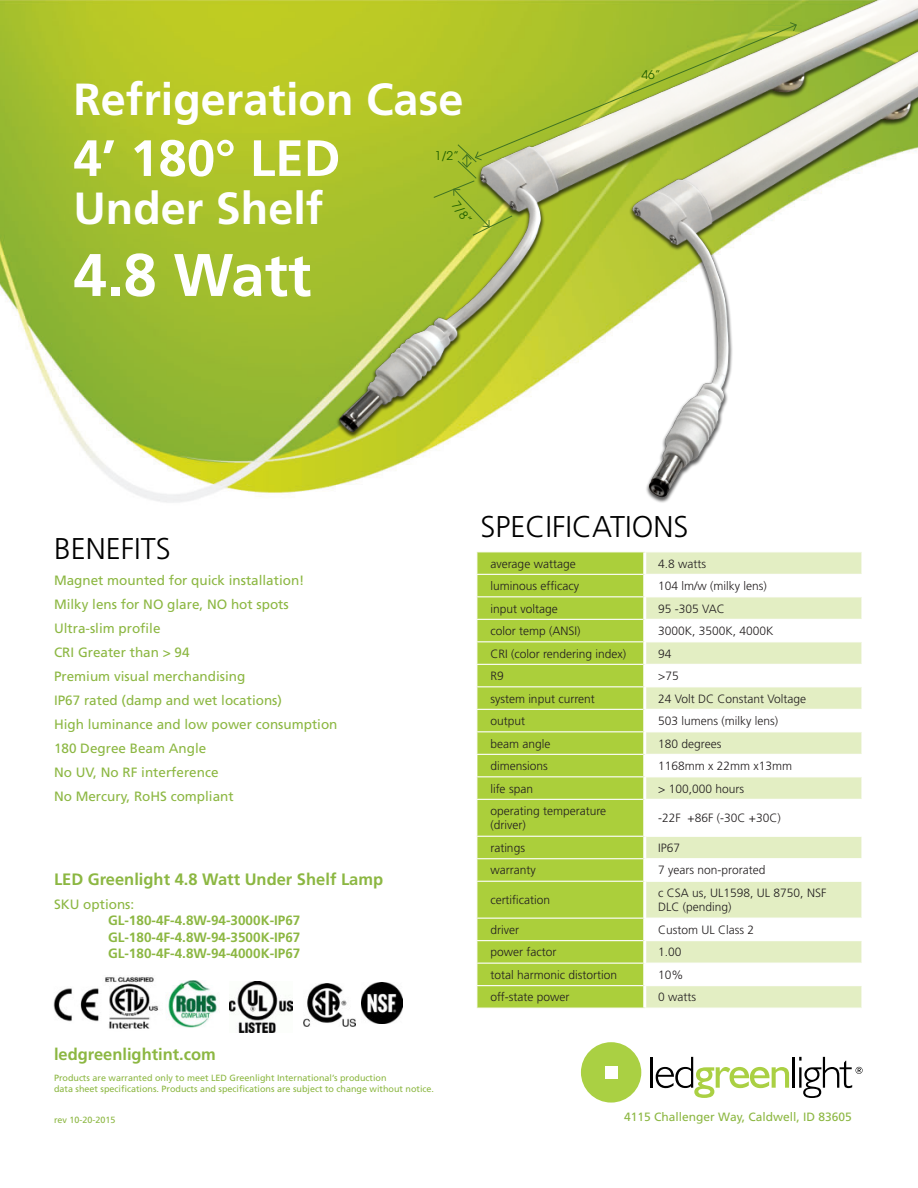
<style>
.page{position:relative;width:918px;height:1188px;background:#fff}
.page>*{position:absolute;margin:0;border:0;box-sizing:border-box;transform-origin:0 0}
.t1{font:700 60px "Frutiger";color:#fff}
.t2{font:700 51px "Frutiger";color:#fff}
.t3{font:700 45px "Frutiger";color:#fff}
.t4{font:300 30px "Frutiger";color:#000}
.t5{font:700 16.5px "Frutiger";color:#8cb742}
.t6{font:13.5px "Frutiger";color:#8cb742}
.t7{font:700 13.5px "Frutiger";color:#8cb742}
.t8{font:300 12px/14.4px "Frutiger";color:#231f20}
.t9{font:12px "Frutiger";color:#8cb742}
.t10{font:12px "Avant Garde";color:#206000}
.t11{font:9px/10.5px "Frutiger";color:#8cb742}
</style>
<div class="page">
<img style="left:0;top:0;width:243px;height:503px">
<div style="left:477px;top:552px;width:166px;height:456px;background:#abcf3b"></div>
<svg style="left:646px;top:552px;width:215px;height:456px;background:#e3eec4"></svg>
<svg style="left:646px;top:575px;width:215px;height:410px"></svg>
<div style="left:477px;top:754px;width:168px;height:23px;background:#abcf3b"></div>
<hr style="left:476px;top:574px;width:167px;height:1px;background:#fff">
<hr style="left:646px;top:574px;width:217px;height:1px;background:#fff">
<hr style="left:476px;top:596px;width:167px;height:1px;background:#fff">
<hr style="left:646px;top:596px;width:217px;height:1px;background:#fff">
<hr style="left:476px;top:619px;width:167px;height:1px;background:#fff">
<hr style="left:646px;top:619px;width:217px;height:1px;background:#fff">
<hr style="left:476px;top:641px;width:167px;height:1px;background:#fff">
<hr style="left:646px;top:641px;width:217px;height:1px;background:#fff">
<hr style="left:476px;top:664px;width:167px;height:1px;background:#fff">
<hr style="left:646px;top:664px;width:217px;height:1px;background:#fff">
<hr style="left:476px;top:686px;width:167px;height:1px;background:#fff">
<hr style="left:646px;top:686px;width:217px;height:1px;background:#fff">
<hr style="left:476px;top:709px;width:167px;height:1px;background:#fff">
<hr style="left:646px;top:709px;width:217px;height:1px;background:#fff">
<hr style="left:476px;top:731px;width:167px;height:1px;background:#fff">
<hr style="left:646px;top:731px;width:217px;height:1px;background:#fff">
<hr style="left:476px;top:754px;width:167px;height:1px;background:#fff">
<hr style="left:646px;top:754px;width:217px;height:1px;background:#fff">
<hr style="left:476px;top:776px;width:167px;height:1px;background:#fff">
<svg style="left:476px;top:552px;width:1px;height:247px"></svg>
<hr style="left:646px;top:776px;width:217px;height:1px;background:#fff">
<hr style="left:476px;top:799px;width:167px;height:1px;background:#fff">
<hr style="left:646px;top:799px;width:217px;height:1px;background:#fff">
<hr style="left:476px;top:836px;width:167px;height:1px;background:#fff">
<hr style="left:646px;top:836px;width:217px;height:1px;background:#fff">
<hr style="left:476px;top:858px;width:167px;height:1px;background:#fff">
<hr style="left:646px;top:858px;width:217px;height:1px;background:#fff">
<hr style="left:476px;top:881px;width:167px;height:1px;background:#fff">
<hr style="left:646px;top:881px;width:217px;height:1px;background:#fff">
<hr style="left:476px;top:918px;width:167px;height:1px;background:#fff">
<hr style="left:646px;top:918px;width:217px;height:1px;background:#fff">
<hr style="left:476px;top:940px;width:167px;height:1px;background:#fff">
<hr style="left:646px;top:940px;width:217px;height:1px;background:#fff">
<hr style="left:476px;top:963px;width:167px;height:1px;background:#fff">
<hr style="left:646px;top:963px;width:217px;height:1px;background:#fff">
<hr style="left:476px;top:985px;width:167px;height:1px;background:#fff">
<hr style="left:646px;top:985px;width:217px;height:1px;background:#fff">
<hr style="left:643px;top:754px;width:3px;height:23px;background:#fff">
<div style="left:581px;top:1042px;width:60px;height:61px;background:#aad043;border-radius:50%"></div>
<div style="left:605px;top:1066px;width:12px;height:13px;background:#fff"></div>
<hr style="left:651px;top:1057px;width:2px;height:31px;background:#000">
<hr style="left:793px;top:1057px;width:2px;height:31px;background:#000">
<svg style="left:656px;top:1057px;width:133px;height:41px"></svg>
<svg style="left:799px;top:1057px;width:64px;height:41px"></svg>
<img style="left:105px;top:977px;width:54px;height:52px">
<img style="left:53px;top:986px;width:56px;height:38px">
<img style="left:166px;top:980px;width:53px;height:48px">
<img style="left:229px;top:982px;width:64px;height:51px">
<img style="left:303px;top:983px;width:53px;height:44px">
<img style="left:362px;top:983px;width:41px;height:41px">
<img style="left:243px;top:0;width:675px;height:503px">
<svg style="left:433px;top:22px;width:364px;height:214px;background:#b3c362"></svg>
<p class="t3" style="left:73px;top:73px;width:392px">Refrigeration Case</p>
<p class="t2" style="left:73px;top:128px;width:269px">4’ 180° LED</p>
<p class="t3" style="left:73px;top:182px;width:252px">Under Shelf</p>
<p class="t1" style="left:73px;top:240px;width:239px">4.8 Watt</p>
<p class="t10" style="left:435px;top:148px;width:26px">1/2”</p>
<p class="t10" style="left:460px;top:198px;width:26px;rotate:54deg">7/8”</p>
<p class="t10" style="left:641px;top:67px;width:21px">46”</p>
<p class="t4" style="left:54px;top:532px;width:118px">BENEFITS</p>
<p class="t6" style="left:54px;top:573px;width:252px">Magnet mounted for quick installation!</p>
<p class="t6" style="left:54px;top:597px;width:236px">Milky lens for NO glare, NO hot spots</p>
<p class="t6" style="left:54px;top:621px;width:108px">Ultra-slim profile</p>
<p class="t6" style="left:54px;top:645px;width:137px">CRI Greater than &gt; 94</p>
<p class="t6" style="left:54px;top:669px;width:193px">Premium visual merchandising</p>
<p class="t6" style="left:54px;top:693px;width:230px">IP67 rated (damp and wet locations)</p>
<p class="t6" style="left:54px;top:717px;width:285px">High luminance and low power consumption</p>
<p class="t6" style="left:54px;top:741px;width:154px">180 Degree Beam Angle</p>
<p class="t6" style="left:54px;top:765px;width:166px">No UV, No RF interference</p>
<p class="t6" style="left:54px;top:789px;width:181px">No Mercury, RoHS compliant</p>
<p class="t5" style="left:54px;top:870px;width:331px">LED Greenlight 4.8 Watt Under Shelf Lamp</p>
<p class="t6" style="left:54px;top:897px;width:82px">SKU options:</p>
<p class="t7" style="left:108px;top:913px;width:194px">GL-180-4F-4.8W-94-3000K-IP67</p>
<p class="t7" style="left:108px;top:929px;width:194px">GL-180-4F-4.8W-94-3500K-IP67</p>
<p class="t7" style="left:108px;top:945px;width:194px">GL-180-4F-4.8W-94-4000K-IP67</p>
<p class="t5" style="left:54px;top:1045px;width:163px">ledgreenlightint.com</p>
<p class="t11" style="left:54px;top:1073px;width:382px">Products are warranted only to meet LED Greenlight International’s production<br>data sheet specifications. Products and specifications are subject to change without notice.</p>
<p class="t11" style="left:54px;top:1115px;width:63px">rev 10-20-2015</p>
<p class="t4" style="left:481px;top:509px;width:209px">SPECIFICATIONS</p>
<p class="t8" style="left:490px;top:556px;width:87px">average wattage</p>
<p class="t8" style="left:658px;top:556px;width:50px">4.8 watts</p>
<p class="t8" style="left:490px;top:579px;width:90px">luminous efficacy</p>
<p class="t8" style="left:658px;top:579px;width:110px">104 lm/w (milky lens)</p>
<p class="t8" style="left:490px;top:601px;width:69px">input voltage</p>
<p class="t8" style="left:658px;top:601px;width:68px">95 -305 VAC</p>
<p class="t8" style="left:490px;top:624px;width:92px">color temp (ANSI)</p>
<p class="t8" style="left:658px;top:624px;width:117px">3000K, 3500K, 4000K</p>
<p class="t8" style="left:490px;top:646px;width:137px">CRI (color rendering index)</p>
<p class="t8" style="left:658px;top:646px;width:15px">94</p>
<p class="t8" style="left:490px;top:669px;width:15px">R9</p>
<p class="t8" style="left:658px;top:669px;width:22px">&gt;75</p>
<p class="t8" style="left:490px;top:691px;width:106px">system input current</p>
<p class="t8" style="left:658px;top:691px;width:150px">24 Volt DC Constant Voltage</p>
<p class="t8" style="left:490px;top:714px;width:36px">output</p>
<p class="t8" style="left:658px;top:714px;width:122px">503 lumens (milky lens)</p>
<p class="t8" style="left:490px;top:736px;width:62px">beam angle</p>
<p class="t8" style="left:658px;top:736px;width:65px">180 degrees</p>
<p class="t8" style="left:490px;top:759px;width:59px">dimensions</p>
<p class="t8" style="left:658px;top:759px;width:136px">1168mm x 22mm x13mm</p>
<p class="t8" style="left:490px;top:781px;width:44px">life span</p>
<p class="t8" style="left:658px;top:781px;width:87px">&gt; 100,000 hours</p>
<p class="t8" style="left:490px;top:804px;width:117px">operating temperature (driver)</p>
<p class="t8" style="left:658px;top:811px;width:124px">-22F +86F (-30C +30C)</p>
<p class="t8" style="left:490px;top:841px;width:36px">ratings</p>
<p class="t8" style="left:658px;top:841px;width:24px">IP67</p>
<p class="t8" style="left:490px;top:863px;width:47px">warranty</p>
<p class="t8" style="left:658px;top:863px;width:109px">7 years non-prorated</p>
<p class="t8" style="left:490px;top:893px;width:61px">certification</p>
<p class="t8" style="left:658px;top:886px;width:170px">c CSA us, UL1598, UL 8750, NSF<br>DLC (pending)</p>
<p class="t8" style="left:490px;top:923px;width:30px">driver</p>
<p class="t8" style="left:658px;top:923px;width:98px">Custom UL Class 2</p>
<p class="t8" style="left:490px;top:945px;width:67px">power factor</p>
<p class="t8" style="left:658px;top:945px;width:25px">1.00</p>
<p class="t8" style="left:490px;top:968px;width:128px">total harmonic distortion</p>
<p class="t8" style="left:658px;top:968px;width:27px">10%</p>
<p class="t8" style="left:490px;top:990px;width:81px">off-state power</p>
<p class="t8" style="left:658px;top:990px;width:40px">0 watts</p>
<p class="t9" style="left:624px;top:1110px;width:229px">4115 Challenger Way, Caldwell, ID 83605</p>
</div>
